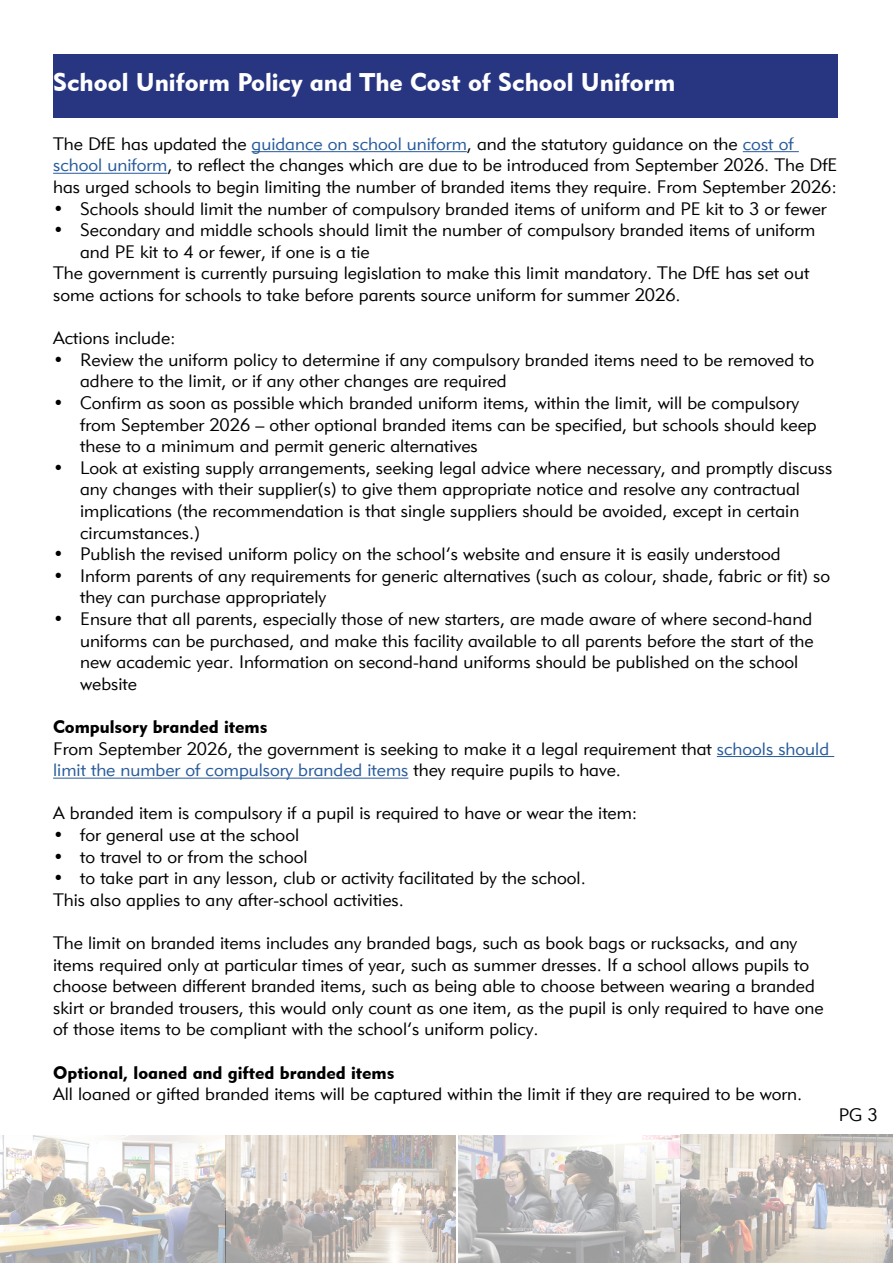
<style>
.page{position:relative;width:893px;height:1263px;background:#fff}
.page>*{position:absolute;margin:0;border:0;box-sizing:border-box;transform-origin:0 0}
.t1{font:25.5px "Geometric 415 BT Black A";color:#fff}
.t2{font:18px/21.6px "Geometric 415 BT Lite A";color:#000}
.t3{font:18px "Geometric 415 BT Black A";color:#000}
.s1{color:#275b9b}
</style>
<div class="page">
<img style="left:0;top:1135px;width:455px;height:128px">
<img style="left:459px;top:1134px;width:434px;height:129px">
<div style="left:53px;top:54px;width:785px;height:64px;background:#283581"></div>
<hr style="left:252px;top:151px;width:215px;height:1px;background:#275b9b">
<hr style="left:743px;top:151px;width:56px;height:1px;background:#275b9b">
<hr style="left:53px;top:173px;width:114px;height:1px;background:#275b9b">
<hr style="left:717px;top:756px;width:117px;height:1px;background:#275b9b">
<hr style="left:53px;top:778px;width:355px;height:1px;background:#275b9b">
<h1 class="t1" style="left:53px;top:67px;width:623px">School Uniform Policy and The Cost of School Uniform</h1>
<p class="t2" style="left:53px;top:132px;width:786px">The DfE has updated the <span class="s1">guidance on school uniform</span>, and the statutory guidance on the <span class="s1">cost of school uniform</span>, to reflect the changes which are due to be introduced from September 2026. The DfE has urged schools to begin limiting the number of branded items they require. From September 2026:</p>
<p class="t2" style="left:53px;top:197px;width:775px">• Schools should limit the number of compulsory branded items of uniform and PE kit to 3 or fewer</p>
<p class="t2" style="left:53px;top:219px;width:764px">• Secondary and middle schools should limit the number of compulsory branded items of uniform</p>
<p class="t2" style="left:80px;top:240px;width:291px">and PE kit to 4 or fewer, if one is a tie</p>
<p class="t2" style="left:53px;top:262px;width:758px">The government is currently pursuing legislation to make this limit mandatory. The DfE has set out</p>
<p class="t2" style="left:53px;top:284px;width:629px">some actions for schools to take before parents source uniform for summer 2026.</p>
<p class="t2" style="left:53px;top:327px;width:124px">Actions include:</p>
<p class="t2" style="left:80px;top:348px;width:736px;text-indent:-27px">• Review the uniform policy to determine if any compulsory branded items need to be removed to adhere to the limit, or if any other changes are required</p>
<p class="t2" style="left:80px;top:392px;width:738px;text-indent:-27px">• Confirm as soon as possible which branded uniform items, within the limit, will be compulsory from September 2026 – other optional branded items can be specified, but schools should keep these to a minimum and permit generic alternatives</p>
<p class="t2" style="left:80px;top:456px;width:754px;text-indent:-27px">• Look at existing supply arrangements, seeking legal advice where necessary, and promptly discuss any changes with their supplier(s) to give them appropriate notice and resolve any contractual implications (the recommendation is that single suppliers should be avoided, except in certain circumstances.)</p>
<p class="t2" style="left:53px;top:543px;width:729px">• Publish the revised uniform policy on the school’s website and ensure it is easily understood</p>
<p class="t2" style="left:80px;top:564px;width:752px;text-indent:-27px">• Inform parents of any requirements for generic alternatives (such as colour, shade, fabric or fit) so they can purchase appropriately</p>
<p class="t2" style="left:80px;top:608px;width:735px;text-indent:-27px">• Ensure that all parents, especially those of new starters, are made aware of where second-hand uniforms can be purchased, and make this facility available to all parents before the start of the new academic year. Information on second-hand uniforms should be published on the school website</p>
<p class="t3" style="left:53px;top:716px;width:216px">Compulsory branded items</p>
<p class="t2" style="left:53px;top:737px;width:777px">From September 2026, the government is seeking to make it a legal requirement that <span class="s1">schools should limit the number of compulsory branded items</span> they require pupils to have.</p>
<p class="t2" style="left:53px;top:802px;width:586px">A branded item is compulsory if a pupil is required to have or wear the item:</p>
<p class="t2" style="left:53px;top:824px;width:248px">• for general use at the school</p>
<p class="t2" style="left:53px;top:845px;width:256px">• to travel to or from the school</p>
<p class="t2" style="left:53px;top:867px;width:534px">• to take part in any lesson, club or activity facilitated by the school.<br>This also applies to any after-school activities.</p>
<p class="t2" style="left:53px;top:932px;width:772px">The limit on branded items includes any branded bags, such as book bags or rucksacks, and any items required only at particular times of year, such as summer dresses. If a school allows pupils to choose between different branded items, such as being able to choose between wearing a branded skirt or branded trousers, this would only count as one item, as the pupil is only required to have one of those items to be compliant with the school’s uniform policy.</p>
<p class="t3" style="left:53px;top:1061px;width:343px">Optional, loaned and gifted branded items</p>
<p class="t2" style="left:53px;top:1083px;width:751px">All loaned or gifted branded items will be captured within the limit if they are required to be worn.</p>
<p class="t2" style="left:839px;top:1103px;width:40px">PG 3</p>
</div>
